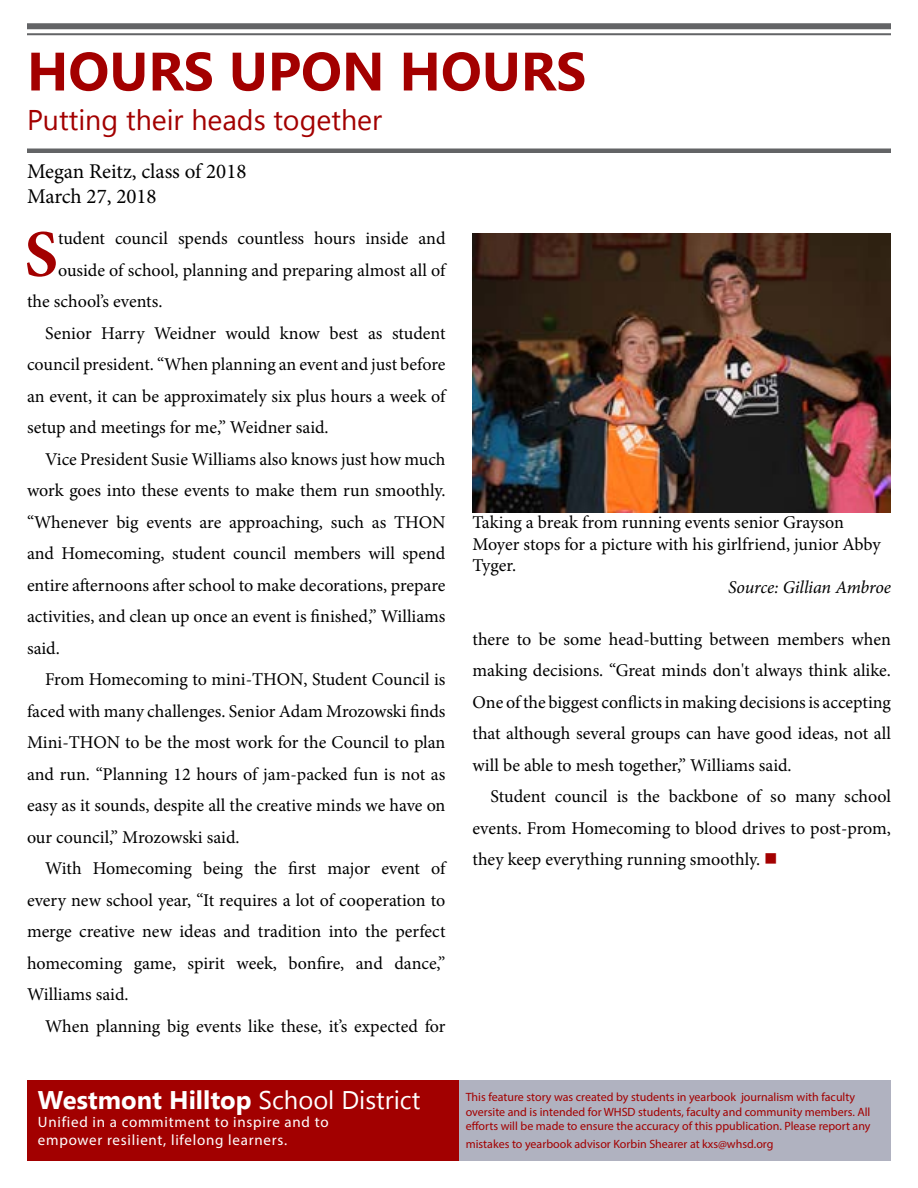
<style>
.page{position:relative;width:918px;height:1188px;background:#fff}
.page>*{position:absolute;margin:0;border:0;box-sizing:border-box;transform-origin:0 0}
.t1{font:700 66.45px "Minion Pro";color:#a30000}
.t2{font:700 54px "Nirmala UI";color:#a30000}
.t3{font:28.5px "Nirmala UI";color:#a30000}
.t4{font:700 25.5px "Nirmala UI";color:#fff}
.t5{font:21px/25.2px "Minion Pro";color:#000}
.t6{font:18px/31.5px "Minion Pro";letter-spacing:-.005em;color:#000;text-align:justify}
.t7{font:italic 18px "Minion Pro";letter-spacing:-.01em;color:#000}
.t8{font:15px/18px "Myriad Pro";letter-spacing:.05em;color:#fff}
.t9{font:12px/14.4px "Myriad Pro";color:#a30000}
.s1{color:#a30000}
.s2{font-weight:400}
</style>
<div class="page">
<div style="left:459px;top:1080px;width:432px;height:81px;background:#b0b2c0"></div>
<div style="left:27px;top:1080px;width:432px;height:81px;background:#a20000"></div>
<div style="left:27px;top:23px;width:864px;height:6px;background:#636466"></div>
<hr style="left:27px;top:33px;width:864px;height:2px;background:#636466">
<div style="left:27px;top:148px;width:864px;height:5px;background:#636466"></div>
<img style="left:472px;top:233px;width:419px;height:279px">
<h2 class="t2" style="left:27px;top:30px;width:561px">HOURS UPON HOURS</h2>
<h3 class="t3" style="left:27px;top:98px;width:356px">Putting their heads together</h3>
<p class="t5" style="left:27px;top:159px;width:221px">Megan Reitz, class of 2018<br>March 27, 2018</p>
<h1 class="t1" style="left:24px;top:208px;width:35px">S</h1>
<p class="t6" style="left:58px;top:223px;width:389px">tudent council spends countless hours inside and</p>
<p class="t6" style="left:58px;top:254px;width:389px">ouside of school, planning and preparing almost all of</p>
<p class="t6" style="left:27px;top:286px;width:137px">the school’s events.</p>
<p class="t6" style="left:45px;top:317px;width:402px">Senior Harry Weidner would know best as student</p>
<p class="t6" style="left:27px;top:349px;width:420px">council president. “When planning an event and just before</p>
<p class="t6" style="left:27px;top:380px;width:420px">an event, it can be approximately six plus hours a week of</p>
<p class="t6" style="left:27px;top:412px;width:303px">setup and meetings for me,” Weidner said.</p>
<p class="t6" style="left:45px;top:443px;width:402px">Vice President Susie Williams also knows just how much</p>
<p class="t6" style="left:27px;top:475px;width:420px">work goes into these events to make them run smoothly.</p>
<p class="t6" style="left:27px;top:506px;width:420px">“Whenever big events are approaching, such as THON</p>
<p class="t6" style="left:27px;top:538px;width:420px">and Homecoming, student council members will spend</p>
<p class="t6" style="left:27px;top:569px;width:420px">entire afternoons after school to make decorations, prepare</p>
<p class="t6" style="left:27px;top:601px;width:420px">activities, and clean up once an event is finished,” Williams</p>
<p class="t6" style="left:27px;top:632px;width:34px">said.</p>
<p class="t6" style="left:45px;top:664px;width:402px">From Homecoming to mini-THON, Student Council is</p>
<p class="t6" style="left:27px;top:695px;width:420px">faced with many challenges. Senior Adam Mrozowski finds</p>
<p class="t6" style="left:27px;top:727px;width:420px">Mini-THON to be the most work for the Council to plan</p>
<p class="t6" style="left:27px;top:758px;width:420px">and run. “Planning 12 hours of jam-packed fun is not as</p>
<p class="t6" style="left:27px;top:790px;width:420px">easy as it sounds, despite all the creative minds we have on</p>
<p class="t6" style="left:27px;top:821px;width:214px">our council,” Mrozowski said.</p>
<p class="t6" style="left:45px;top:853px;width:402px">With Homecoming being the first major event of</p>
<p class="t6" style="left:27px;top:884px;width:420px">every new school year, “It requires a lot of cooperation to</p>
<p class="t6" style="left:27px;top:916px;width:420px">merge creative new ideas and tradition into the perfect</p>
<p class="t6" style="left:27px;top:947px;width:420px">homecoming game, spirit week, bonfire, and dance,”</p>
<p class="t6" style="left:27px;top:979px;width:103px">Williams said.</p>
<p class="t6" style="left:45px;top:1010px;width:402px">When planning big events like these, it’s expected for</p>
<p class="t6" style="left:472px;top:511px;width:410px;line-height:21.6px;text-align:left">Taking a break from running events senior Grayson<br>Moyer stops for a picture with his girlfriend, junior Abby<br>Tyger.</p>
<p class="t7" style="left:728px;top:575px;width:164px">Source: Gillian Ambroe</p>
<p class="t6" style="left:472px;top:623px;width:420px">there to be some head-butting between members when making decisions. “Great minds don't always think alike.<br>One of the biggest conflicts in making decisions is accepting that although several groups can have good ideas, not all will be able to mesh together,” Williams said.</p>
<p class="t6" style="left:472px;top:781px;width:420px;text-indent:18px">Student council is the backbone of so many school events. From Homecoming to blood drives to post-prom, they keep everything running smoothly. <span class="s1">■</span></p>
<h3 class="t4" style="left:38px;top:1080px;width:384px">Westmont Hilltop <span class="s2">School District</span></h3>
<p class="t8" style="left:38px;top:1113px;width:292px">Unified in a commitment to inspire and to empower resilient, lifelong learners.</p>
<p class="t9" style="left:466px;top:1090px;width:406px">This feature story was created by students in yearbook journalism with faculty oversite and is intended for WHSD students, faculty and community members. All efforts will be made to ensure the accuracy of this ppublication. Please report any</p>
<p class="t9" style="left:466px;top:1137px;width:309px">mistakes to yearbook advisor Korbin Shearer at kxs@whsd.org</p>
</div>
